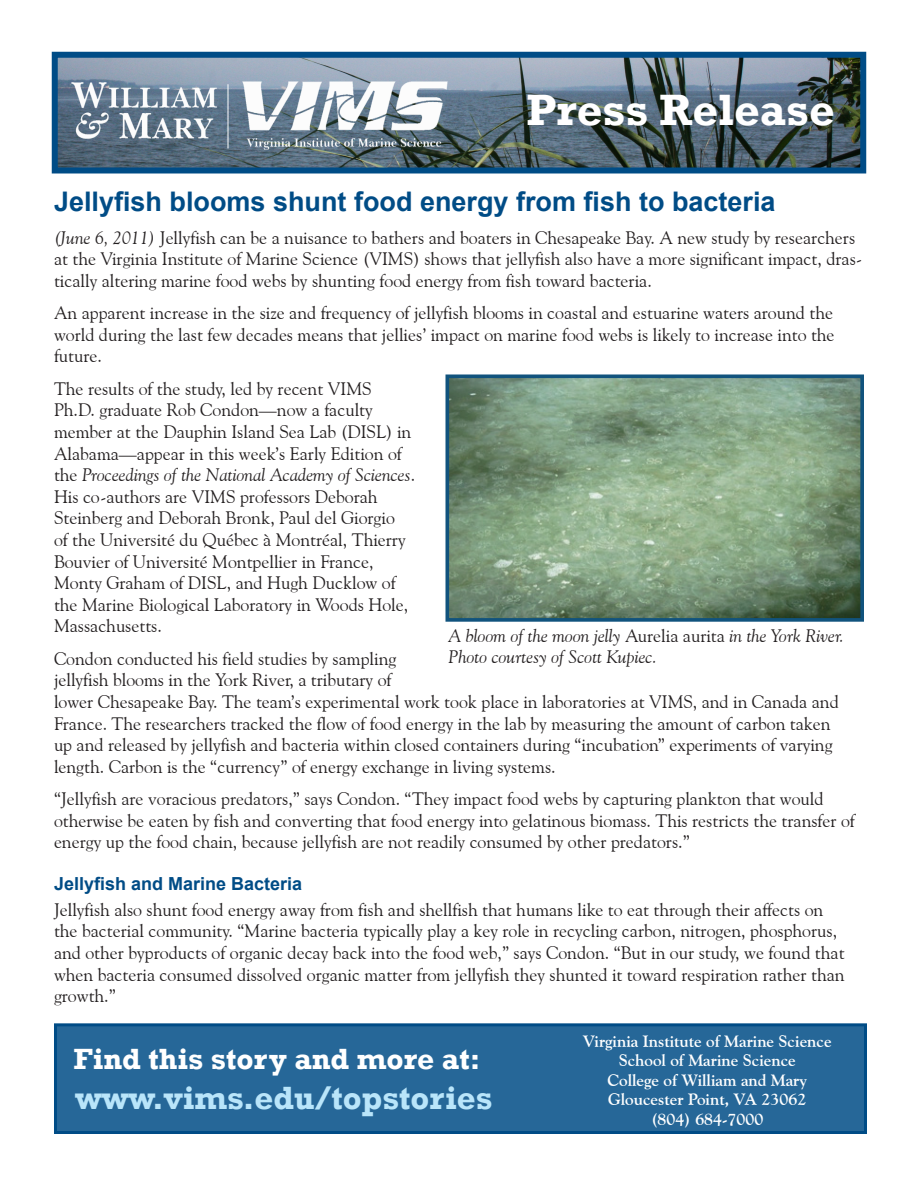
<style>
.page{position:relative;width:918px;height:1188px;background:#fff}
.page>*{position:absolute;margin:0;border:0;box-sizing:border-box;transform-origin:0 0}
.Press_Release_Headin{font:700 45px "Rockwell";color:#fff}
.Headline_-_centered{font:700 33px "Rockwell";color:#b9e5fa}
.Headline_-_centered-2{font:700 30px "Rockwell";color:#fff}
.Headline_-_Articles{font:700 27px "Arial";color:#004c86}
.Body_Text{font:18px/21.6px "Goudy Old Style BT";color:#231f20}
.Cutline{font:italic 18px/21.6px "Goudy Old Style BT";color:#231f20}
.Subheading{font:700 18px "Arial";color:#004c86}
.Headline_-_centered-3{font:700 16.5px "Goudy Old Style BT";color:#fff}
.s1{font-style:italic}
.s2{font-style:normal}
</style>
<div class="page">
<img style="left:59px;top:59px;width:800px;height:107px">
<div style="left:52px;top:52px;width:814px;height:121px;border:6px solid #004c86"></div>
<div style="left:56px;top:1025px;width:810px;height:107px;background:#266798"></div>
<div style="left:54px;top:1023px;width:813px;height:111px;border:3px solid #004c86"></div>
<img style="left:71px;top:81px;width:378px;height:69px">
<hr style="left:228px;top:84px;width:1px;height:64px;background:#fff">
<img style="left:451px;top:379px;width:408px;height:238px">
<div style="left:446px;top:374px;width:418px;height:248px;border:4px solid #11537d"></div>
<p class="Press_Release_Headin" style="left:526px;top:82px;width:310px">Press Release</p>
<p class="Headline_-_Articles" style="left:54px;top:184px;width:723px">Jellyfish blooms shunt food energy from fish to bacteria</p>
<p class="Body_Text" style="left:54px;top:226px;width:810px"><span class="s1">(June 6, 2011)</span> Jellyfish can be a nuisance to bathers and boaters in Chesapeake Bay. A new study by researchers at the Virginia Institute of Marine Science (VIMS) shows that jellyfish also have a more significant impact, dras&shy;tically altering marine food webs by shunting food energy from fish toward bacteria.</p>
<p class="Body_Text" style="left:54px;top:302px;width:782px;text-align:justify">An apparent increase in the size and frequency of jellyfish blooms in coastal and estuarine waters around the world during the last few decades means that jellies’ impact on marine food webs is likely to increase into the future.</p>
<p class="Body_Text" style="left:54px;top:377px;width:363px">The results of the study, led by recent VIMS Ph.D. graduate Rob Condon—now a faculty member at the Dauphin Island Sea Lab (DISL) in Alabama—appear in this week’s Early Edition of the <span class="s1">Proceedings of the National Academy of Sciences</span>.<br>His co-authors are VIMS professors Deborah Steinberg and Deborah Bronk, Paul del Giorgio<br>of the Université du Québec à Montréal, Thierry Bouvier of Université Montpellier in France, Monty Graham of DISL, and Hugh Ducklow of the Marine Biological Laboratory in Woods Hole, Massachusetts.</p>
<p class="Body_Text" style="left:54px;top:647px;width:786px">Condon conducted his field studies by sampling<br>jellyfish blooms in the York River, a tributary of<br>lower Chesapeake Bay. The team’s experimental work took place in laboratories at VIMS, and in Canada and France. The researchers tracked the flow of food energy in the lab by measuring the amount of carbon taken up and released by jellyfish and bacteria within closed containers during “incubation” experiments of varying length. Carbon is the “currency” of energy exchange in living systems.</p>
<p class="Body_Text" style="left:54px;top:788px;width:802px">“Jellyfish are voracious predators,” says Condon. “They impact food webs by capturing plankton that would otherwise be eaten by fish and converting that food energy into gelatinous biomass. This restricts the transfer of energy up the food chain, because jellyfish are not readily consumed by other predators.”</p>
<p class="Subheading" style="left:54px;top:872px;width:250px">Jellyfish and Marine Bacteria</p>
<p class="Body_Text" style="left:54px;top:898px;width:792px">Jellyfish also shunt food energy away from fish and shellfish that humans like to eat through their affects on the bacterial community. “Marine bacteria typically play a key role in recycling carbon, nitrogen, phosphorus, and other byproducts of organic decay back into the food web,” says Condon. “But in our study, we found that when bacteria consumed dissolved organic matter from jellyfish they shunted it toward respiration rather than growth.”</p>
<p class="Cutline" style="left:448px;top:624px;width:397px">A bloom of the moon jelly <span class="s2">Aurelia aurita</span> in the York River.<br>Photo courtesy of Scott Kupiec.</p>
<p class="Headline_-_centered-2" style="left:74px;top:1040px;width:408px">Find this story and more at:</p>
<p class="Headline_-_centered" style="left:75px;top:1078px;width:419px">www.vims.edu/topstories</p>
<p class="Headline_-_centered-3" style="left:583px;top:1031px;width:250px">Virginia Institute of Marine Science</p>
<p class="Headline_-_centered-3" style="left:619px;top:1050px;width:179px">School of Marine Science</p>
<p class="Headline_-_centered-3" style="left:607px;top:1070px;width:201px">College of William and Mary</p>
<p class="Headline_-_centered-3" style="left:608px;top:1089px;width:200px">Gloucester Point, VA 23062</p>
<p class="Headline_-_centered-3" style="left:651px;top:1109px;width:114px">(804) 684-7000</p>
</div>
